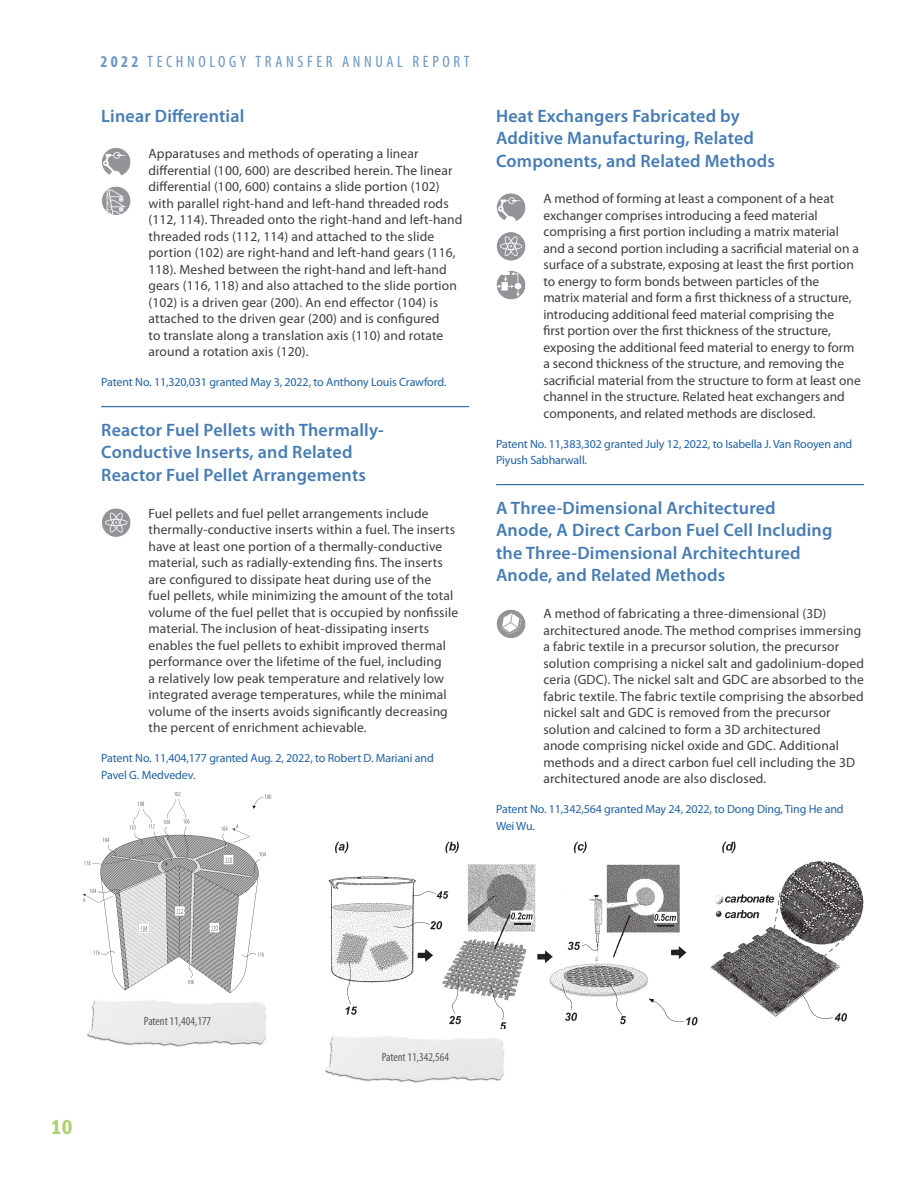
<style>
.page{position:relative;width:918px;height:1188px;background:#fff}
.page>*{position:absolute;margin:0;border:0;box-sizing:border-box;transform-origin:0 0}
.t1{font:21px "ITC Franklin Gothic Std Dm Cd";color:#aad270}
.H2_Patent{font:600 18px/22.5px "Myriad Pro";letter-spacing:.01em;color:#457cb6}
.t2{font:condensed 16.5px "Myriad Pro";letter-spacing:.22em;color:#6a97c5}
.Patent_Text{font:13.5px/16.5px "Myriad Pro";letter-spacing:.01em;color:#3e3e3f}
.Patent{font:12px/16.5px "Myriad Pro";letter-spacing:-.01em;color:#2062a8}
.Patent_No_Rule{font:12px/16.5px "Myriad Pro";letter-spacing:-.01em;color:#2062a8}
.t3{font:condensed 12px "Myriad Pro";color:#57585a}
.s1{font-weight:700}
</style>
<div class="page">
<hr style="left:101px;top:406px;width:368px;height:1px;background:#07519e">
<hr style="left:496px;top:484px;width:368px;height:1px;background:#07519e">
<svg style="left:102px;top:148px;width:29px;height:28px"></svg>
<svg style="left:102px;top:508px;width:29px;height:29px"></svg>
<svg style="left:496px;top:193px;width:30px;height:28px"></svg>
<svg style="left:496px;top:610px;width:30px;height:28px"></svg>
<svg style="left:102px;top:187px;width:29px;height:28px"></svg>
<svg style="left:496px;top:232px;width:30px;height:29px"></svg>
<svg style="left:496px;top:271px;width:30px;height:29px"></svg>
<img style="left:328px;top:841px;width:536px;height:188px">
<img style="left:325px;top:1036px;width:180px;height:47px">
<img style="left:83px;top:792px;width:189px;height:255px">
<p class="t2" style="left:100px;top:52px;width:371px"><span class="s1">2022</span> TECHNOLOGY TRANSFER ANNUAL REPORT</p>
<p class="H2_Patent" style="left:101px;top:104px;width:145px">Linear Differential</p>
<p class="Patent_Text" style="left:148px;top:146px;width:316px">Apparatuses and methods of operating a linear differential (100, 600) are described herein. The linear differential (100, 600) contains a slide portion (102) with parallel right-hand and left-hand threaded rods (112, 114). Threaded onto the right-hand and left-hand threaded rods (112, 114) and attached to the slide portion (102) are right-hand and left-hand gears (116, 118). Meshed between the right-hand and left-hand gears (116, 118) and also attached to the slide portion (102) is a driven gear (200). An end effector (104) is attached to the driven gear (200) and is configured<br>to translate along a translation axis (110) and rotate around a rotation axis (120).</p>
<p class="Patent" style="left:101px;top:374px;width:347px">Patent No. 11,320,031 granted May 3, 2022, to Anthony Louis Crawford.</p>
<p class="H2_Patent" style="left:101px;top:418px;width:284px">Reactor Fuel Pellets with Thermally-<br>Conductive Inserts, and Related<br>Reactor Fuel Pellet Arrangements</p>
<p class="Patent_Text" style="left:148px;top:505px;width:311px">Fuel pellets and fuel pellet arrangements include thermally-conductive inserts within a fuel. The inserts have at least one portion of a thermally-conductive material, such as radially-extending fins. The inserts are configured to dissipate heat during use of the<br>fuel pellets, while minimizing the amount of the total volume of the fuel pellet that is occupied by nonfissile material. The inclusion of heat-dissipating inserts enables the fuel pellets to exhibit improved thermal performance over the lifetime of the fuel, including<br>a relatively low peak temperature and relatively low integrated average temperatures, while the minimal volume of the inserts avoids significantly decreasing the percent of enrichment achievable.</p>
<p class="Patent_No_Rule" style="left:101px;top:750px;width:334px">Patent No. 11,404,177 granted Aug. 2, 2022, to Robert D. Mariani and<br>Pavel G. Medvedev.</p>
<p class="H2_Patent" style="left:496px;top:104px;width:280px">Heat Exchangers Fabricated by<br>Additive Manufacturing, Related<br>Components, and Related Methods</p>
<p class="Patent_Text" style="left:543px;top:191px;width:319px">A method of forming at least a component of a heat exchanger comprises introducing a feed material comprising a first portion including a matrix material and a second portion including a sacrificial material on a surface of a substrate, exposing at least the first portion to energy to form bonds between particles of the<br>matrix material and form a first thickness of a structure, introducing additional feed material comprising the<br>first portion over the first thickness of the structure, exposing the additional feed material to energy to form a second thickness of the structure, and removing the sacrificial material from the structure to form at least one channel in the structure. Related heat exchangers and components, and related methods are disclosed.</p>
<p class="Patent" style="left:496px;top:436px;width:358px">Patent No. 11,383,302 granted July 12, 2022, to Isabella J. Van Rooyen and<br>Piyush Sabharwall.</p>
<p class="H2_Patent" style="left:496px;top:496px;width:338px">A Three-Dimensional Architectured Anode, A Direct Carbon Fuel Cell Including the Three-Dimensional Architechtured Anode, and Related Methods</p>
<p class="Patent_Text" style="left:543px;top:605px;width:322px">A method of fabricating a three-dimensional (3D) architectured anode. The method comprises immersing a fabric textile in a precursor solution, the precursor solution comprising a nickel salt and gadolinium-doped ceria (GDC). The nickel salt and GDC are absorbed to the fabric textile. The fabric textile comprising the absorbed nickel salt and GDC is removed from the precursor solution and calcined to form a 3D architectured<br>anode comprising nickel oxide and GDC. Additional methods and a direct carbon fuel cell including the 3D architectured anode are also disclosed.</p>
<p class="Patent_No_Rule" style="left:496px;top:801px;width:349px">Patent No. 11,342,564 granted May 24, 2022, to Dong Ding, Ting He and<br>Wei Wu.</p>
<h1 class="t1" style="left:51px;top:1115px;width:23px">10</h1>
<p class="t3" style="left:144px;top:1014px;width:69px">Patent 11,404,177</p>
<p class="t3" style="left:382px;top:1049px;width:69px">Patent 11,342,564</p>
</div>
